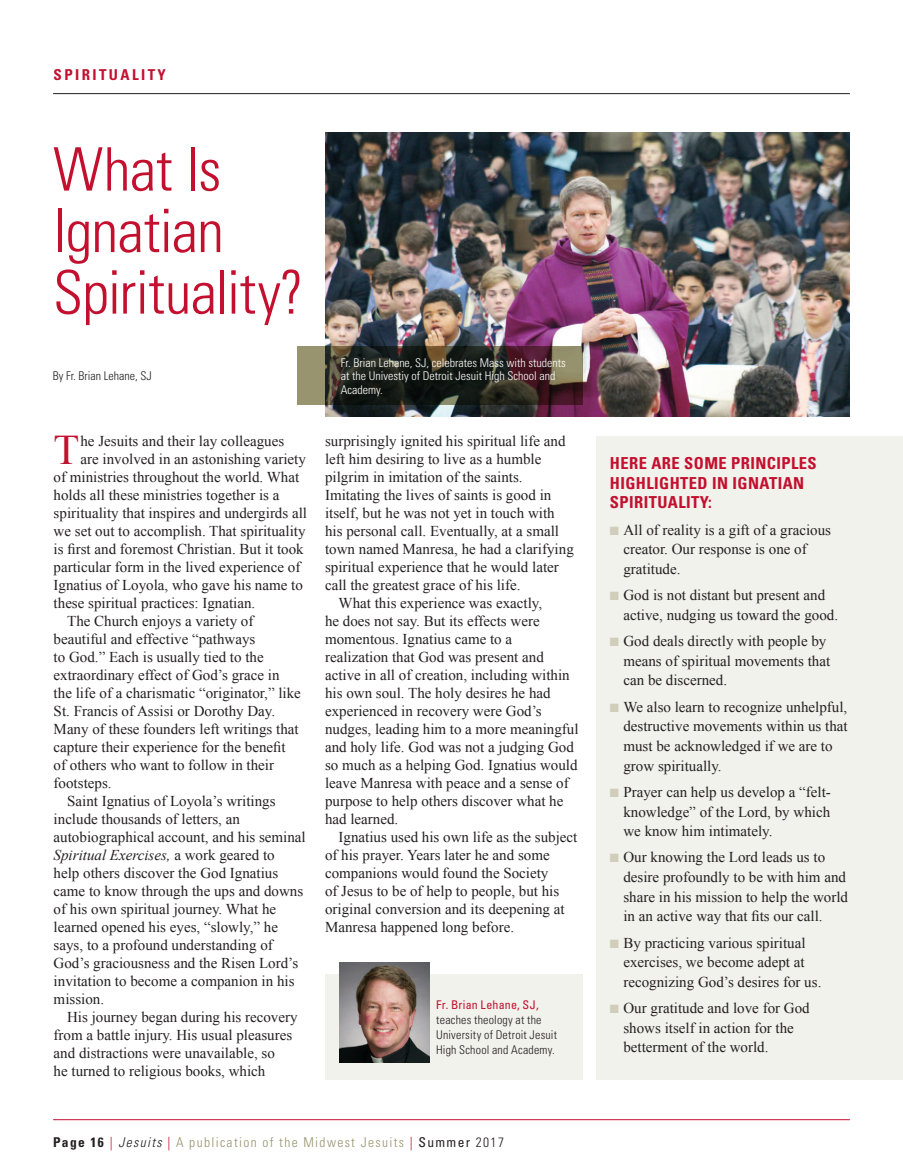
<style>
.page{position:relative;width:903px;height:1173px;background:#fff}
.page>*{position:absolute;margin:0;border:0;box-sizing:border-box;transform-origin:0 0}
.t1{font:300 condensed 60px/61.5px "Univers";letter-spacing:-.01em;color:#c3102f}
.t2{font:42.15px "Times New Roman";color:#c3102f}
.t3{font:700 condensed 16.5px/19.6px "Univers";letter-spacing:.025em;color:#c3102f}
.t4{font:15px/19.6px "Times New Roman";color:#231f20}
.t5{font:italic 15px "Times New Roman";color:#231f20}
.t6{font:700 condensed 15px "Univers";letter-spacing:.16em;color:#c3102f}
.t7{font:300 condensed 13.5px "Univers";letter-spacing:.1em;color:#98946f}
.t8{font:300 condensed 12px/13.5px "Univers";color:#fff}
.t9{font:300 condensed 12px/15px "Univers";letter-spacing:.015em;color:#231f20}
.t10{font:condensed 12px "Univers";letter-spacing:.015em;color:#c3102f}
.s1{font-style:normal}
.s2{font-weight:700;color:#231f20}
.s3{color:#c3102f}
.s4{font-style:italic;color:#231f20}
.s5{font-weight:400;color:#231f20}
.s6{color:#231f20}
.s7{color:#d0ceba}
</style>
<div class="page">
<hr style="left:53px;top:1119px;width:797px;height:1px;background:#c3102f">
<hr style="left:53px;top:93px;width:797px;height:1px;background:#231f20">
<div style="left:325px;top:974px;width:258px;height:105px;background:#f1f2ec"></div>
<img style="left:340px;top:962px;width:89px;height:100px">
<div style="left:596px;top:436px;width:307px;height:643px;background:#f1f2ec"></div>
<img style="left:325px;top:132px;width:525px;height:284px">
<svg style="left:297px;top:346px;width:286px;height:59px;background:#3a342a"></svg>
<p class="t6" style="left:54px;top:65px;width:114px">SPIRITUALITY</p>
<h1 class="t1" style="left:53px;top:139px;width:252px">What Is<br>Ignatian<br>Spirituality?</h1>
<p class="t9" style="left:53px;top:368px;width:101px">By Fr. Brian Lehane, SJ</p>
<h2 class="t2" style="left:54px;top:422px;width:27px">T</h2>
<p class="t4" style="left:80px;top:431px;width:205px">he Jesuits and their lay colleagues</p>
<p class="t4" style="left:80px;top:449px;width:227px">are involved in an astonishing variety</p>
<p class="t4" style="left:54px;top:467px;width:247px">of ministries throughout the world. What</p>
<p class="t4" style="left:54px;top:485px;width:227px">holds all these ministries together is a</p>
<p class="t4" style="left:54px;top:503px;width:255px">spirituality that inspires and undergirds all</p>
<p class="t4" style="left:54px;top:521px;width:253px">we set out to accomplish. That spirituality</p>
<p class="t4" style="left:54px;top:539px;width:252px">is first and foremost Christian. But it took</p>
<p class="t4" style="left:54px;top:557px;width:248px">particular form in the lived experience of</p>
<p class="t4" style="left:54px;top:575px;width:251px">Ignatius of Loyola, who gave his name to</p>
<p class="t4" style="left:54px;top:593px;width:203px">these spiritual practices: Ignatian.</p>
<p class="t4" style="left:67px;top:611px;width:188px">The Church enjoys a variety of</p>
<p class="t4" style="left:54px;top:629px;width:203px">beautiful and effective “pathways</p>
<p class="t4" style="left:54px;top:647px;width:211px">to God.” Each is usually tied to the</p>
<p class="t4" style="left:54px;top:665px;width:227px">extraordinary effect of God’s grace in</p>
<p class="t4" style="left:54px;top:683px;width:249px">the life of a charismatic “originator,” like</p>
<p class="t4" style="left:54px;top:701px;width:223px">St. Francis of Assisi or Dorothy Day.</p>
<p class="t4" style="left:54px;top:719px;width:246px">Many of these founders left writings that</p>
<p class="t4" style="left:54px;top:737px;width:234px">capture their experience for the benefit</p>
<p class="t4" style="left:54px;top:755px;width:222px">of others who want to follow in their</p>
<p class="t4" style="left:54px;top:773px;width:59px">footsteps.</p>
<p class="t4" style="left:67px;top:791px;width:210px">Saint Ignatius of Loyola’s writings</p>
<p class="t4" style="left:54px;top:809px;width:188px">include thousands of letters, an</p>
<p class="t4" style="left:54px;top:827px;width:254px">autobiographical account, and his seminal</p>
<p class="t5" style="left:54px;top:845px;width:223px">Spiritual Exercises, <span class="s1">a work geared to</span></p>
<p class="t4" style="left:54px;top:863px;width:226px">help others discover the God Ignatius</p>
<p class="t4" style="left:54px;top:881px;width:251px">came to know through the ups and downs</p>
<p class="t4" style="left:54px;top:899px;width:224px">of his own spiritual journey. What he</p>
<p class="t4" style="left:54px;top:917px;width:226px">learned opened his eyes, “slowly,” he</p>
<p class="t4" style="left:54px;top:935px;width:221px">says, to a profound understanding of</p>
<p class="t4" style="left:54px;top:953px;width:246px">God’s graciousness and the Risen Lord’s</p>
<p class="t4" style="left:54px;top:971px;width:242px">invitation to become a companion in his</p>
<p class="t4" style="left:54px;top:989px;width:52px">mission.</p>
<p class="t4" style="left:67px;top:1007px;width:232px">His journey began during his recovery</p>
<p class="t4" style="left:54px;top:1025px;width:240px">from a battle injury. His usual pleasures</p>
<p class="t4" style="left:54px;top:1043px;width:223px">and distractions were unavailable, so</p>
<p class="t4" style="left:54px;top:1061px;width:213px">he turned to religious books, which</p>
<p class="t8" style="left:341px;top:356px;width:227px">Fr. Brian Lehane, SJ, celebrates Mass with students at the Univestiy of Detroit Jesuit High School and<br>Academy.</p>
<p class="t4" style="left:325px;top:431px;width:242px">surprisingly ignited his spiritual life and</p>
<p class="t4" style="left:325px;top:449px;width:218px">left him desiring to live as a humble</p>
<p class="t4" style="left:325px;top:467px;width:199px">pilgrim in imitation of the saints.</p>
<p class="t4" style="left:325px;top:485px;width:228px">Imitating the lives of saints is good in</p>
<p class="t4" style="left:325px;top:503px;width:231px">itself, but he was not yet in touch with</p>
<p class="t4" style="left:325px;top:521px;width:235px">his personal call. Eventually, at a small</p>
<p class="t4" style="left:325px;top:539px;width:250px">town named Manresa, he had a clarifying</p>
<p class="t4" style="left:325px;top:557px;width:235px">spiritual experience that he would later</p>
<p class="t4" style="left:325px;top:575px;width:197px">call the greatest grace of his life.</p>
<p class="t4" style="left:338px;top:593px;width:205px">What this experience was exactly,</p>
<p class="t4" style="left:325px;top:611px;width:216px">he does not say. But its effects were</p>
<p class="t4" style="left:325px;top:629px;width:189px">momentous. Ignatius came to a</p>
<p class="t4" style="left:325px;top:647px;width:220px">realization that God was present and</p>
<p class="t4" style="left:325px;top:665px;width:246px">active in all of creation, including within</p>
<p class="t4" style="left:325px;top:683px;width:227px">his own soul. The holy desires he had</p>
<p class="t4" style="left:325px;top:701px;width:218px">experienced in recovery were God’s</p>
<p class="t4" style="left:325px;top:719px;width:255px">nudges, leading him to a more meaningful</p>
<p class="t4" style="left:325px;top:737px;width:250px">and holy life. God was not a judging God</p>
<p class="t4" style="left:325px;top:755px;width:254px">so much as a helping God. Ignatius would</p>
<p class="t4" style="left:325px;top:773px;width:245px">leave Manresa with peace and a sense of</p>
<p class="t4" style="left:325px;top:791px;width:240px">purpose to help others discover what he</p>
<p class="t4" style="left:325px;top:809px;width:75px">had learned.</p>
<p class="t4" style="left:338px;top:827px;width:240px">Ignatius used his own life as the subject</p>
<p class="t4" style="left:325px;top:845px;width:226px">of his prayer. Years later he and some</p>
<p class="t4" style="left:325px;top:863px;width:225px">companions would found the Society</p>
<p class="t4" style="left:325px;top:881px;width:236px">of Jesus to be of help to people, but his</p>
<p class="t4" style="left:325px;top:899px;width:241px">original conversion and its deepening at</p>
<p class="t4" style="left:325px;top:917px;width:191px">Manresa happened long before.</p>
<p class="t10" style="left:436px;top:997px;width:104px">Fr. Brian Lehane, SJ,</p>
<p class="t9" style="left:436px;top:1012px;width:122px">teaches theology at the<br>University of Detroit Jesuit<br>High School and Academy.</p>
<p class="t7" style="left:53px;top:1134px;width:452px"><span class="s2">Page 16</span> <span class="s3">|</span> <span class="s4">Jesuits</span> <span class="s3">|</span> A publication of the Midwest Jesuits <span class="s3">|</span> <span class="s5">Summer</span> <span class="s6">2017</span></p>
<p class="t3" style="left:610px;top:453px;width:208px">HERE ARE SOME PRINCIPLES<br>HIGHLIGHTED IN IGNATIAN<br>SPIRITUALITY:</p>
<p class="t4" style="left:623px;top:520px;width:209px;text-indent:-14px"><span class="s7">■</span> All of reality is a gift of a gracious creator. Our response is one of gratitude.</p>
<p class="t4" style="left:623px;top:585px;width:216px;text-indent:-14px"><span class="s7">■</span> God is not distant but present and active, nudging us toward the good.</p>
<p class="t4" style="left:623px;top:631px;width:208px;text-indent:-14px"><span class="s7">■</span> God deals directly with people by means of spiritual movements that can be discerned.</p>
<p class="t4" style="left:623px;top:697px;width:226px;text-indent:-14px"><span class="s7">■</span> We also learn to recognize unhelpful, destructive movements within us that must be acknowledged if we are to grow spiritually.</p>
<p class="t4" style="left:623px;top:782px;width:209px;text-align:justify;text-indent:-14px"><span class="s7">■</span> Prayer can help us develop a “felt&shy;knowledge” of the Lord, by which we know him intimately.</p>
<p class="t4" style="left:623px;top:847px;width:226px;text-indent:-14px"><span class="s7">■</span> Our knowing the Lord leads us to desire profoundly to be with him and share in his mission to help the world in an active way that fits our call.</p>
<p class="t4" style="left:623px;top:932px;width:199px;text-indent:-14px"><span class="s7">■</span> By practicing various spiritual exercises, we become adept at recognizing God’s desires for us.</p>
<p class="t4" style="left:623px;top:998px;width:188px;text-indent:-14px"><span class="s7">■</span> Our gratitude and love for God shows itself in action for the betterment of the world.</p>
</div>
